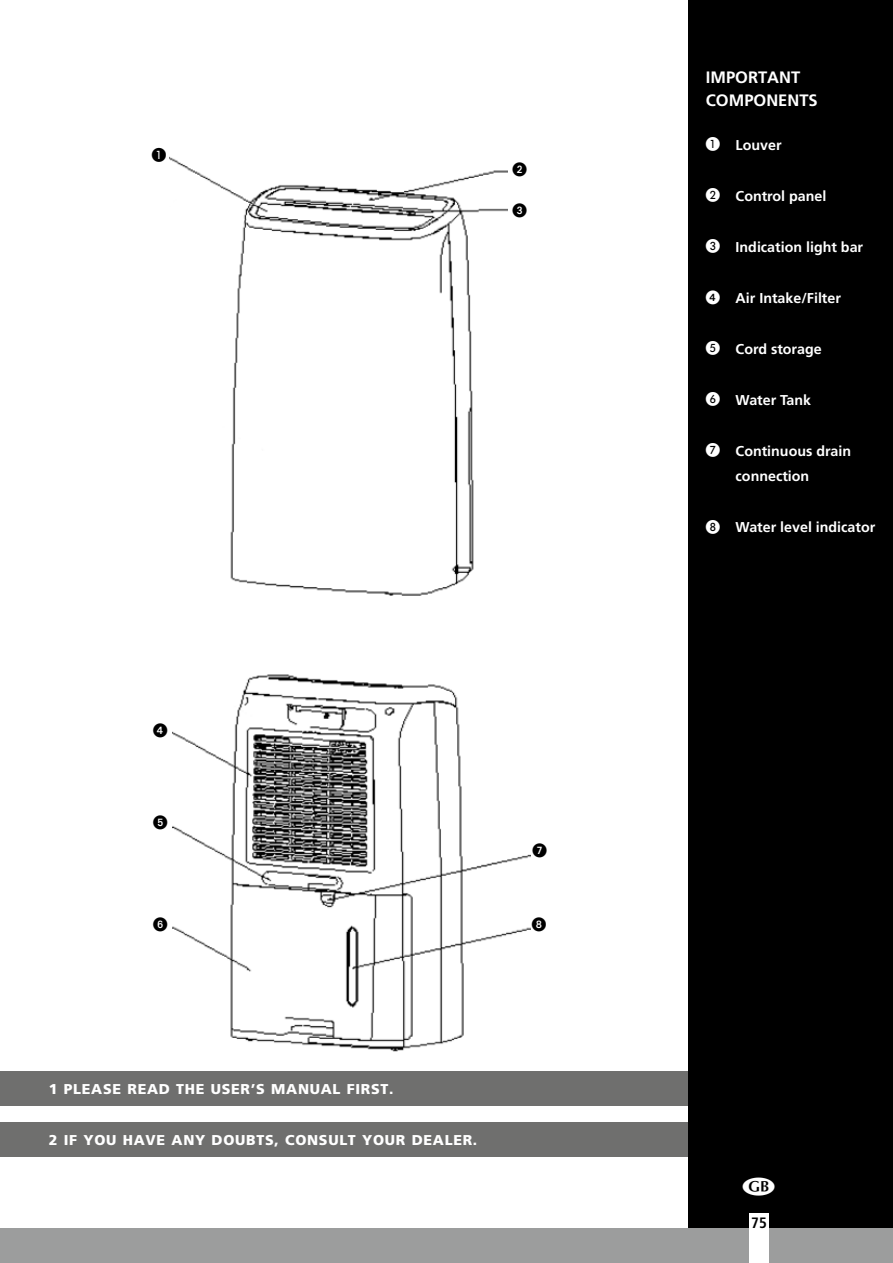
<style>
.page{position:relative;width:893px;height:1263px;background:#fff}
.page>*{position:absolute;margin:0;border:0;box-sizing:border-box;transform-origin:0 0}
.t1{font:700 16.5px/22.5px "Frutiger LT Com";color:#fff}
.t2{font:700 condensed 15px "Frutiger LT Std";color:#000}
.t3{font:14.4px "European Pi One";color:#000}
.t4{font:700 14.25px/25.5px "Frutiger LT Com";color:#fff}
.t5{font:900 14.25px "Frutiger LT Std";letter-spacing:.05em;color:#fff}
.t6{font:14.25px "European Pi One";color:#fff}
</style>
<div class="page">
<div style="left:0;top:1071px;width:893px;height:35px;background:#6f6f6e"></div>
<div style="left:0;top:1123px;width:893px;height:34px;background:#6f6f6e"></div>
<img style="left:169px;top:156px;width:338px;height:440px">
<img style="left:173px;top:674px;width:357px;height:378px">
<div style="left:689px;top:0;width:204px;height:1263px;background:#000"></div>
<div style="left:0;top:1229px;width:893px;height:34px;background:#9c9d9d"></div>
<div style="left:749px;top:1213px;width:20px;height:50px;background:#fff"></div>
<p class="t3" style="left:152px;top:147px;width:16px">A</p>
<p class="t3" style="left:513px;top:162px;width:16px">2</p>
<p class="t3" style="left:513px;top:202px;width:16px">3</p>
<p class="t3" style="left:153px;top:722px;width:16px">4</p>
<p class="t3" style="left:153px;top:814px;width:16px">5</p>
<p class="t3" style="left:153px;top:917px;width:16px">6</p>
<p class="t3" style="left:533px;top:842px;width:16px">7</p>
<p class="t3" style="left:532px;top:917px;width:16px">8</p>
<p class="t5" style="left:49px;top:1080px;width:346px">1 PLEASE READ THE USER’S MANUAL FIRST.</p>
<p class="t5" style="left:49px;top:1131px;width:430px">2 IF YOU HAVE ANY DOUBTS, CONSULT YOUR DEALER.</p>
<p class="t1" style="left:706px;top:67px;width:113px">IMPORTANT<br>COMPONENTS</p>
<p class="t6" style="left:706px;top:137px;width:16px">A</p>
<p class="t6" style="left:706px;top:188px;width:16px">B</p>
<p class="t6" style="left:706px;top:239px;width:16px">C</p>
<p class="t6" style="left:706px;top:290px;width:16px">4</p>
<p class="t6" style="left:706px;top:341px;width:16px">E</p>
<p class="t6" style="left:706px;top:392px;width:16px">F</p>
<p class="t6" style="left:706px;top:443px;width:16px">G</p>
<p class="t6" style="left:706px;top:519px;width:16px">H</p>
<p class="t4" style="left:736px;top:132px;width:47px">Louver</p>
<p class="t4" style="left:736px;top:183px;width:92px">Control panel</p>
<p class="t4" style="left:736px;top:234px;width:129px">Indication light bar</p>
<p class="t4" style="left:736px;top:285px;width:107px">Air Intake/Filter</p>
<p class="t4" style="left:736px;top:336px;width:88px">Cord storage</p>
<p class="t4" style="left:736px;top:387px;width:77px">Water Tank</p>
<p class="t4" style="left:736px;top:438px;width:117px">Continuous drain connection</p>
<p class="t4" style="left:736px;top:515px;width:141px">Water level indicator</p>
<p class="t2" style="left:751px;top:1214px;width:17px">75</p>
</div>
